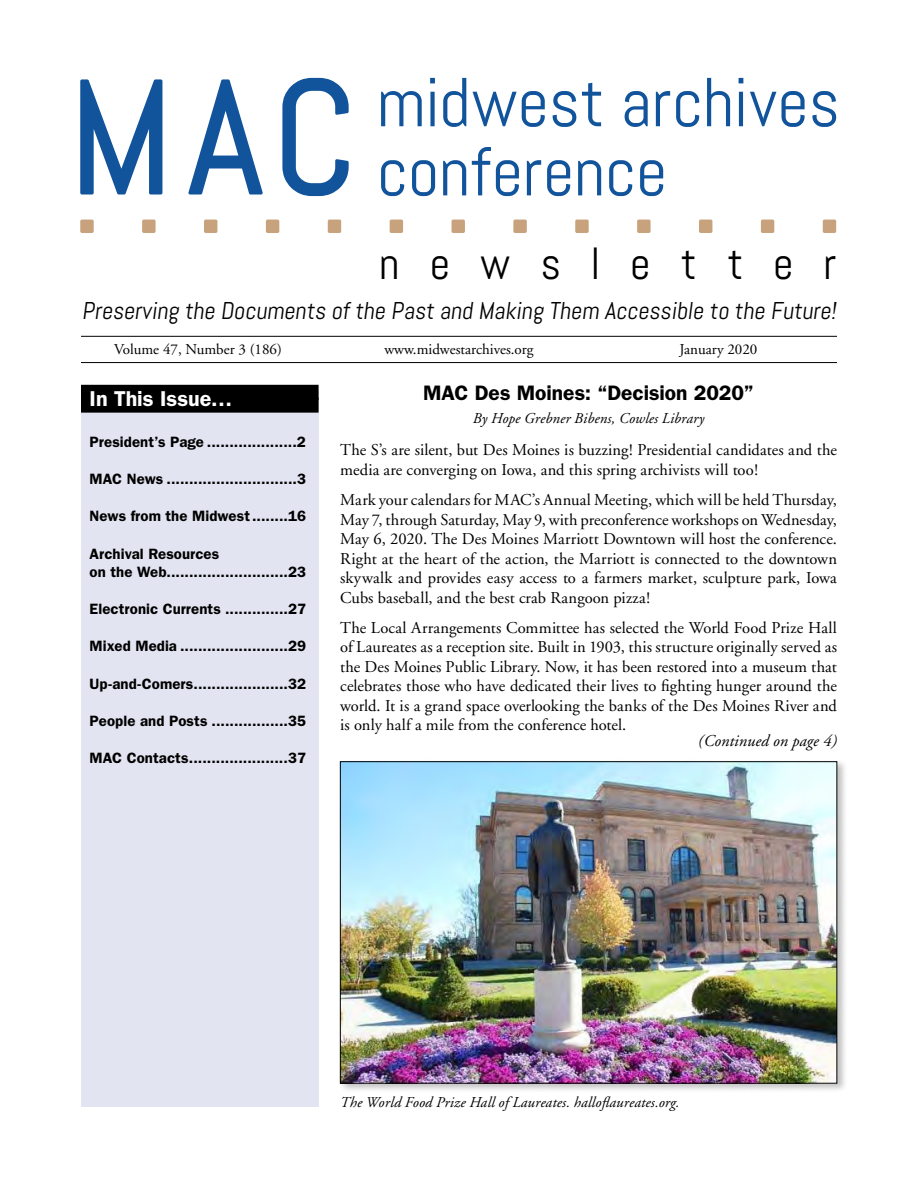
<style>
.page{position:relative;width:918px;height:1188px;background:#fff}
.page>*{position:absolute;margin:0;border:0;box-sizing:border-box;transform-origin:0 0}
.t1{font:45px "Abel";letter-spacing:.665em;color:#000}
.t2{font:24.3px "Abel";color:#000}
.t3{font:600 21.6px "ITC Franklin Gothic Std";letter-spacing:-.005em;color:#fff}
.t4{font:600 21px "ITC Franklin Gothic Std";color:#000}
.t5{font:16.5px/19.5px "Adobe Garamond";letter-spacing:.005em;color:#000;text-align:justify}
.t6{font:italic 16.5px "Adobe Garamond";letter-spacing:.005em;color:#000}
.t7{font:600 15px/18px "ITC Franklin Gothic Std";letter-spacing:.005em;color:#000}
.t8{font:italic 15px "Adobe Garamond";letter-spacing:.01em;color:#000}
.t9{font:15px "Adobe Garamond";color:#000}
</style>
<div class="page">
<hr style="left:81px;top:336px;width:756px;height:1px;background:#000">
<hr style="left:81px;top:362px;width:756px;height:1px;background:#000">
<div style="left:81px;top:391px;width:238px;height:716px;background:#e2e4f1"></div>
<div style="left:81px;top:385px;width:238px;height:15px;background:#000"></div>
<div style="left:81px;top:398px;width:238px;height:15px;background:#000"></div>
<svg style="left:80px;top:79px;width:82px;height:116px"></svg>
<svg style="left:188px;top:79px;width:75px;height:116px"></svg>
<svg style="left:282px;top:78px;width:67px;height:118px"></svg>
<svg style="left:381px;top:91px;width:41px;height:35px"></svg>
<svg style="left:430px;top:78px;width:5px;height:48px"></svg>
<svg style="left:443px;top:78px;width:23px;height:49px"></svg>
<svg style="left:473px;top:91px;width:72px;height:36px"></svg>
<svg style="left:553px;top:91px;width:23px;height:36px"></svg>
<svg style="left:582px;top:83px;width:19px;height:43px"></svg>
<svg style="left:625px;top:91px;width:23px;height:36px"></svg>
<svg style="left:656px;top:91px;width:14px;height:35px"></svg>
<svg style="left:676px;top:91px;width:23px;height:36px"></svg>
<svg style="left:707px;top:78px;width:23px;height:48px"></svg>
<svg style="left:739px;top:78px;width:4px;height:48px"></svg>
<svg style="left:750px;top:92px;width:26px;height:34px"></svg>
<svg style="left:782px;top:91px;width:23px;height:36px"></svg>
<svg style="left:812px;top:91px;width:24px;height:36px"></svg>
<svg style="left:381px;top:160px;width:23px;height:36px"></svg>
<svg style="left:412px;top:160px;width:23px;height:36px"></svg>
<svg style="left:443px;top:160px;width:23px;height:35px"></svg>
<svg style="left:472px;top:147px;width:47px;height:49px"></svg>
<svg style="left:527px;top:160px;width:14px;height:35px"></svg>
<svg style="left:547px;top:160px;width:23px;height:36px"></svg>
<svg style="left:578px;top:160px;width:23px;height:35px"></svg>
<svg style="left:609px;top:160px;width:23px;height:36px"></svg>
<svg style="left:640px;top:160px;width:23px;height:36px"></svg>
<div style="left:80px;top:220px;width:14px;height:13px;background:#c8a27c;border-radius:2px"></div>
<div style="left:142px;top:220px;width:14px;height:13px;background:#c8a27c;border-radius:2px"></div>
<div style="left:204px;top:220px;width:13px;height:13px;background:#c8a27c;border-radius:2px"></div>
<div style="left:328px;top:220px;width:13px;height:13px;background:#c8a27c;border-radius:2px"></div>
<div style="left:452px;top:220px;width:13px;height:13px;background:#c8a27c;border-radius:2px"></div>
<div style="left:513px;top:220px;width:14px;height:13px;background:#c8a27c;border-radius:2px"></div>
<div style="left:390px;top:220px;width:13px;height:13px;background:#c8a27c;border-radius:2px"></div>
<div style="left:575px;top:220px;width:14px;height:13px;background:#c8a27c;border-radius:2px"></div>
<div style="left:637px;top:220px;width:14px;height:13px;background:#c8a27c;border-radius:2px"></div>
<div style="left:699px;top:220px;width:13px;height:13px;background:#c8a27c;border-radius:2px"></div>
<div style="left:761px;top:220px;width:13px;height:13px;background:#c8a27c;border-radius:2px"></div>
<div style="left:823px;top:220px;width:13px;height:13px;background:#c8a27c;border-radius:2px"></div>
<div style="left:266px;top:220px;width:13px;height:13px;background:#c8a27c;border-radius:2px"></div>
<div style="left:339px;top:759px;width:509px;height:334px;background:#000;opacity:.25"></div>
<img style="left:342px;top:764px;width:493px;height:317px">
<h1 class="t1" style="left:379px;top:235px;width:459px">newsletter</h1>
<h2 class="t2" style="left:82px;top:296px;width:760px">Preserving the Documents of the Past and Making Them Accessible to the Future!</h2>
<p class="t9" style="left:114px;top:341px;width:169px">Volume 47, Number 3 (186)</p>
<p class="t9" style="left:384px;top:341px;width:151px">www.midwestarchives.org</p>
<p class="t9" style="left:680px;top:341px;width:79px">January 2020</p>
<h3 class="t3" style="left:90px;top:386px;width:144px">In This Issue…</h3>
<p class="t7" style="left:90px;top:432px;width:218px">President’s Page ....................2</p>
<p class="t7" style="left:90px;top:470px;width:218px">MAC News .............................3</p>
<p class="t7" style="left:90px;top:507px;width:218px">News from the Midwest........16</p>
<p class="t7" style="left:90px;top:544px;width:218px">Archival Resources<br>on the Web...........................23</p>
<p class="t7" style="left:90px;top:600px;width:218px">Electronic Currents ..............27</p>
<p class="t7" style="left:90px;top:637px;width:218px">Mixed Media ........................29</p>
<p class="t7" style="left:90px;top:674px;width:218px">Up-and-Comers.....................32</p>
<p class="t7" style="left:90px;top:712px;width:218px">People and Posts .................35</p>
<p class="t7" style="left:90px;top:749px;width:218px">MAC Contacts......................37</p>
<p class="t4" style="left:423px;top:380px;width:332px">MAC Des Moines: “Decision 2020”</p>
<p class="t8" style="left:473px;top:410px;width:233px">By Hope Grebner Bibens, Cowles Library</p>
<p class="t5" style="left:340px;top:441px;width:498px">The S’s are silent, but Des Moines is buzzing! Presidential candidates and the media are converging on Iowa, and this spring archivists will too!</p>
<p class="t5" style="left:340px;top:491px;width:498px">Mark your calendars for MAC’s Annual Meeting, which will be held Thursday, May 7, through Saturday, May 9, with preconference workshops on Wednesday, May 6, 2020. The Des Moines Marriott Downtown will host the conference.<br>Right at the heart of the action, the Marriott is connected to the downtown skywalk and provides easy access to a farmers market, sculpture park, Iowa Cubs baseball, and the best crab Rangoon pizza!</p>
<p class="t5" style="left:340px;top:618px;width:498px">The Local Arrangements Committee has selected the World Food Prize Hall of Laureates as a reception site. Built in 1903, this structure originally served as the Des Moines Public Library. Now, it has been restored into a museum that celebrates those who have dedicated their lives to fighting hunger around the world. It is a grand space overlooking the banks of the Des Moines River and is only half a mile from the conference hotel.</p>
<p class="t6" style="left:698px;top:732px;width:140px">(Continued on page 4)</p>
<p class="t8" style="left:340px;top:1094px;width:341px">The World Food Prize Hall of Laureates. halloflaureates.org.</p>
</div>
